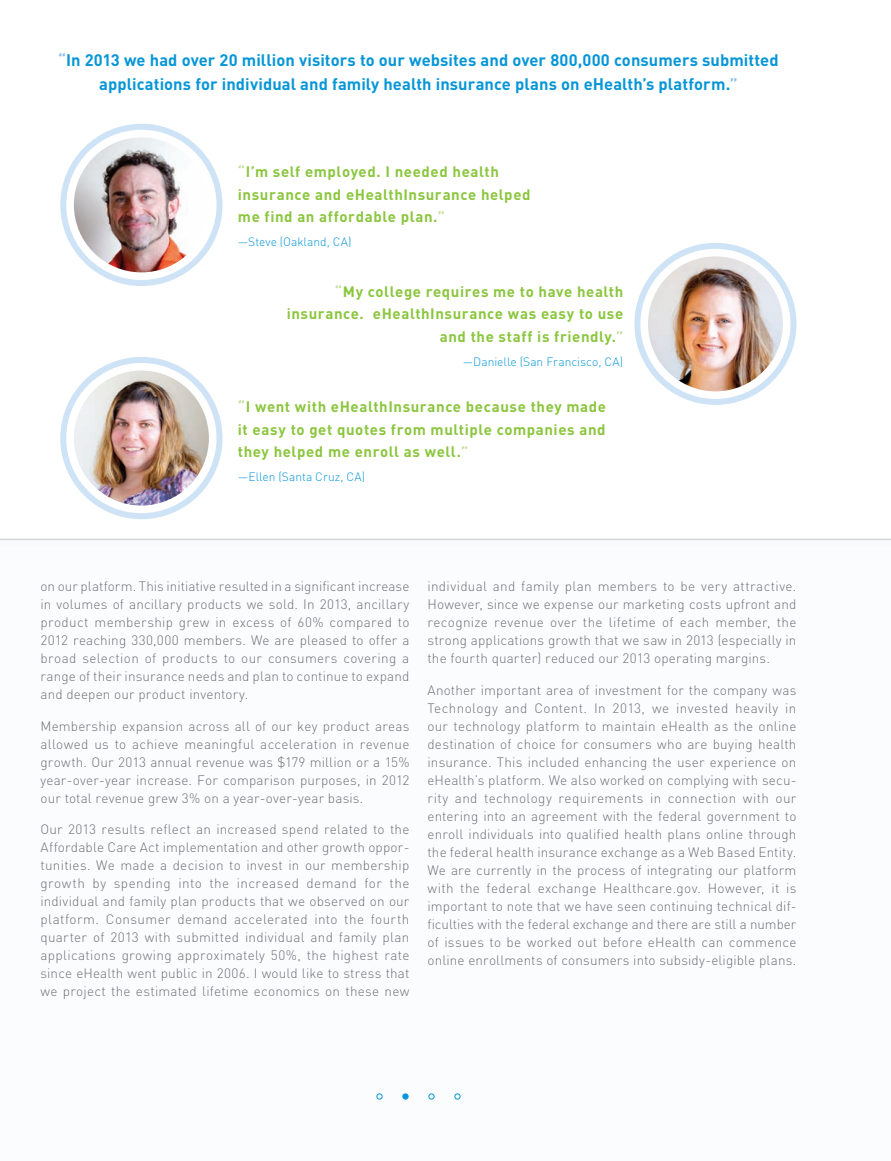
<style>
.page{position:relative;width:891px;height:1161px;background:#fff}
.page>*{position:absolute;margin:0;border:0;box-sizing:border-box;transform-origin:0 0}
.t1{font:700 16.5px/24px "DIN";letter-spacing:.005em;color:#0696d7;text-align:center}
.t2{font:700 15px/22.5px "DIN";letter-spacing:.04em;color:#8bc63e;text-align:justify}
.t3{font:300 13.5px/18px "DIN";letter-spacing:.01em;color:#717074;text-align:justify}
.t4{font:300 12px "DIN";color:#0696d7}
.s1{color:#8cc0e8}
.s2{color:#c4df9b}
</style>
<div class="page">
<hr style="left:890px;top:0;width:1px;height:539px;background:#fafcfe">
<svg style="left:878px;top:538px;width:13px;height:1px"></svg>
<div style="left:0;top:540px;width:891px;height:621px;background:#fafcfe"></div>
<hr style="left:0;top:539px;width:891px;height:1px;background:#c7c8ca">
<svg style="left:429px;top:1094px;width:6px;height:6px"></svg>
<svg style="left:376px;top:1094px;width:6px;height:6px"></svg>
<svg style="left:454px;top:1094px;width:6px;height:6px"></svg>
<svg style="left:402px;top:1094px;width:6px;height:6px"></svg>
<div style="left:60px;top:357px;width:163px;height:162px;border:6px solid #cee3f5;border-radius:50%"></div>
<img style="left:74px;top:371px;width:135px;height:135px;border-radius:67px">
<div style="left:634px;top:243px;width:163px;height:162px;border:6px solid #cee3f5;border-radius:50%"></div>
<img style="left:648px;top:256px;width:135px;height:135px;border-radius:68px">
<div style="left:60px;top:124px;width:163px;height:162px;border:6px solid #cee3f5;border-radius:50%"></div>
<img style="left:74px;top:137px;width:135px;height:135px;border-radius:68px">
<p class="t1" style="left:58px;top:48px;width:722px"><span class="s1">“</span>In 2013 we had over 20 million visitors to our websites and over 800,000 consumers submitted applications for individual and family health insurance plans on eHealth’s platform.<span class="s1">”</span></p>
<p class="t2" style="left:238px;top:160px;width:294px;text-align:left"><span class="s2">“</span>I’m self employed. I needed health insurance and eHealthInsurance helped me find an affordable plan.<span class="s2">”</span></p>
<p class="t4" style="left:238px;top:235px;width:115px">—Steve (Oakland, CA)</p>
<p class="t2" style="left:287px;top:279px;width:338px;text-align:right"><span class="s2">“</span>My college requires me to have health insurance. eHealthInsurance was easy to use and the staff is friendly.<span class="s2">”</span></p>
<p class="t4" style="left:463px;top:354px;width:162px">—Danielle (San Francisco, CA)</p>
<p class="t2" style="left:238px;top:395px;width:370px"><span class="s2">“</span>I went with eHealthInsurance because they made it easy to get quotes from multiple companies and they helped me enroll as well.<span class="s2">”</span></p>
<p class="t4" style="left:238px;top:469px;width:129px">—Ellen (Santa Cruz, CA)</p>
<p class="t3" style="left:40px;top:577px;width:371px">on our platform. This initiative resulted in a significant increase in volumes of ancillary products we sold. In 2013, ancillary product membership grew in excess of 60% compared to 2012 reaching 330,000 members. We are pleased to offer a broad selection of products to our consumers covering a range of their insurance needs and plan to continue to expand and deepen our product inventory.</p>
<p class="t3" style="left:40px;top:717px;width:371px">Membership expansion across all of our key product areas allowed us to achieve meaningful acceleration in revenue growth. Our 2013 annual revenue was $179 million or a 15% year-over-year increase. For comparison purposes, in 2012 our total revenue grew 3% on a year-over-year basis.</p>
<p class="t3" style="left:40px;top:820px;width:370px">Our 2013 results reflect an increased spend related to the Affordable Care Act implementation and other growth oppor&shy;tunities. We made a decision to invest in our membership growth by spending into the increased demand for the individual and family plan products that we observed on our platform. Consumer demand accelerated into the fourth quarter of 2013 with submitted individual and family plan applications growing approximately 50%, the highest rate since eHealth went public in 2006. I would like to stress that we project the estimated lifetime economics on these new</p>
<p class="t3" style="left:428px;top:577px;width:370px">individual and family plan members to be very attractive.<br>However, since we expense our marketing costs upfront and recognize revenue over the lifetime of each member, the strong applications growth that we saw in 2013 (especially in the fourth quarter) reduced our 2013 operating margins.</p>
<p class="t3" style="left:428px;top:681px;width:371px">Another important area of investment for the company was Technology and Content. In 2013, we invested heavily in our technology platform to maintain eHealth as the online destination of choice for consumers who are buying health insurance. This included enhancing the user experience on eHealth’s platform. We also worked on complying with secu&shy;rity and technology requirements in connection with our entering into an agreement with the federal government to enroll individuals into qualified health plans online through the federal health insurance exchange as a Web Based Entity.<br>We are currently in the process of integrating our platform with the federal exchange Healthcare.gov. However, it is important to note that we have seen continuing technical dif&shy;ficulties with the federal exchange and there are still a number of issues to be worked out before eHealth can commence online enrollments of consumers into subsidy-eligible plans.</p>
</div>
